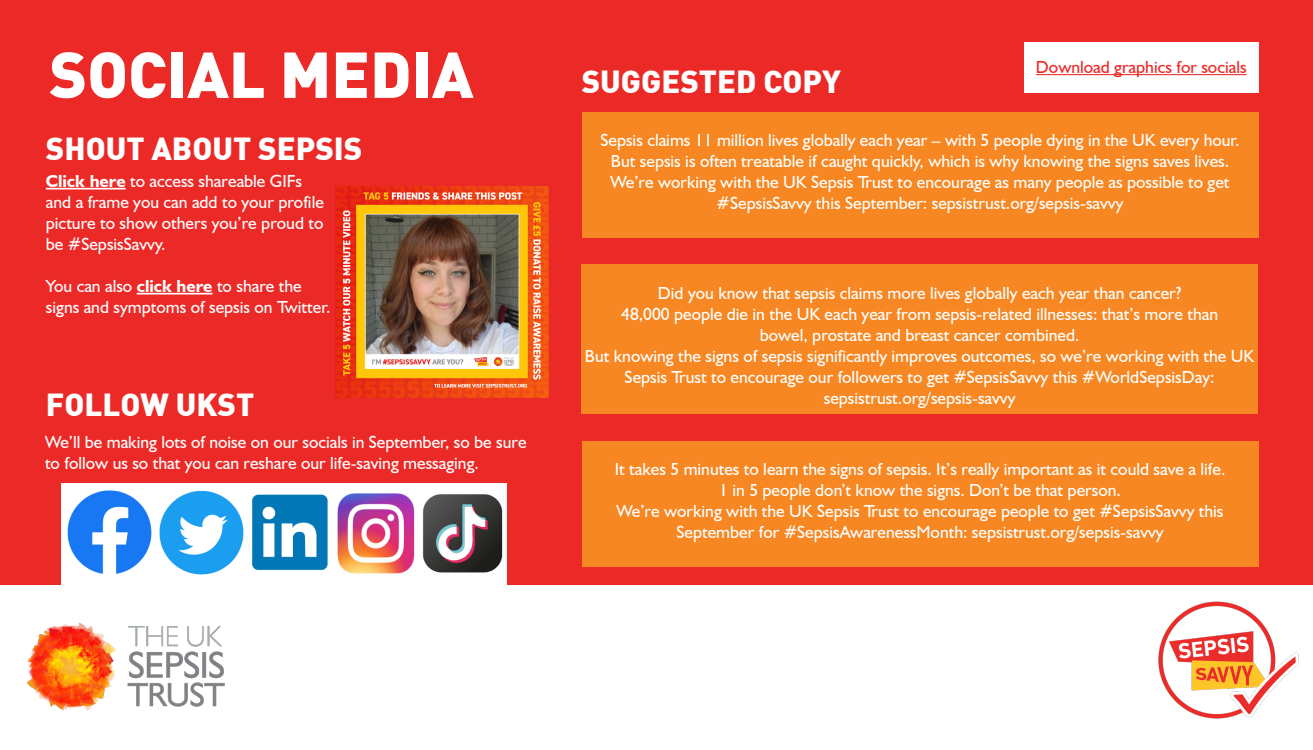
<style>
.page{position:relative;width:1313px;height:750px;background:#fff}
.page>*{position:absolute;margin:0;border:0;box-sizing:border-box;transform-origin:0 0}
.t1{font:900 63.75px "DIN";color:#fff}
.t2{font:900 31.25px "DIN";color:#fff}
.t3{font:17.5px/21px "Humanist 521 BT";color:#fff}
.t4{font:17.5px "Humanist 521 BT";color:#eb2a27}
.s1{font-weight:700}
</style>
<div class="page">
<div style="left:0;top:0;width:1312px;height:585px;background:#eb2a27"></div>
<hr style="left:46px;top:188px;width:80px;height:2px;background:#fff">
<hr style="left:137px;top:293px;width:76px;height:2px;background:#fff">
<img style="left:336px;top:187px;width:213px;height:210px">
<div style="left:1024px;top:42px;width:234px;height:51px;background:#fff"></div>
<hr style="left:1036px;top:74px;width:210px;height:1px;background:#eb2a27">
<div style="left:582px;top:441px;width:676px;height:126px;background:#f68722"></div>
<div style="left:582px;top:112px;width:676px;height:126px;background:#f68722"></div>
<div style="left:581px;top:265px;width:676px;height:149px;background:#f68722"></div>
<img style="left:157px;top:486px;width:91px;height:75px">
<img style="left:248px;top:485px;width:80px;height:100px">
<img style="left:328px;top:484px;width:96px;height:101px">
<img style="left:417px;top:487px;width:89px;height:98px">
<img style="left:61px;top:486px;width:96px;height:75px">
<img style="left:26px;top:561px;width:243px;height:150px">
<img style="left:1158px;top:601px;width:141px;height:118px">
<p class="t1" style="left:49px;top:32px;width:426px">SOCIAL MEDIA</p>
<p class="t2" style="left:46px;top:128px;width:318px">SHOUT ABOUT SEPSIS</p>
<p class="t3" style="left:46px;top:170px;width:279px"><span class="s1">Click here</span> to access shareable GIFs and a frame you can add to your profile picture to show others you’re proud to be #SepsisSavvy.</p>
<p class="t3" style="left:46px;top:275px;width:286px">You can also <span class="s1">click here</span> to share the signs and symptoms of sepsis on Twitter.</p>
<p class="t2" style="left:46px;top:384px;width:210px">FOLLOW UKST</p>
<p class="t3" style="left:45px;top:431px;width:483px">We’ll be making lots of noise on our socials in September, so be sure to follow us so that you can reshare our life-saving messaging.</p>
<p class="t2" style="left:582px;top:61px;width:261px">SUGGESTED COPY</p>
<p class="t4" style="left:1036px;top:56px;width:212px">Download graphics for socials</p>
<p class="t3" style="left:600px;top:129px;width:641px">Sepsis claims 11 million lives globally each year – with 5 people dying in the UK every hour.</p>
<p class="t3" style="left:611px;top:150px;width:620px">But sepsis is often treatable if caught quickly, which is why knowing the signs saves lives.</p>
<p class="t3" style="left:610px;top:171px;width:620px">We’re working with the UK Sepsis Trust to encourage as many people as possible to get</p>
<p class="t3" style="left:716px;top:192px;width:408px">#SepsisSavvy this September: sepsistrust.org/sepsis-savvy</p>
<p class="t3" style="left:658px;top:282px;width:525px">Did you know that sepsis claims more lives globally each year than cancer?</p>
<p class="t3" style="left:621px;top:303px;width:598px">48,000 people die in the UK each year from sepsis-related illnesses: that’s more than</p>
<p class="t3" style="left:759px;top:324px;width:321px">bowel, prostate and breast cancer combined.</p>
<p class="t3" style="left:585px;top:345px;width:671px;text-align:center">But knowing the signs of sepsis significantly improves outcomes, so we’re working with the UK<br>Sepsis Trust to encourage our followers to get #SepsisSavvy this #WorldSepsisDay:</p>
<p class="t3" style="left:823px;top:387px;width:193px">sepsistrust.org/sepsis-savvy</p>
<p class="t3" style="left:615px;top:458px;width:612px">It takes 5 minutes to learn the signs of sepsis. It’s really important as it could save a life.</p>
<p class="t3" style="left:719px;top:479px;width:403px">1 in 5 people don’t know the signs. Don’t be that person.</p>
<p class="t3" style="left:616px;top:500px;width:608px">We’re working with the UK Sepsis Trust to encourage people to get #SepsisSavvy this</p>
<p class="t3" style="left:676px;top:521px;width:489px">September for #SepsisAwarenessMonth: sepsistrust.org/sepsis-savvy</p>
</div>
